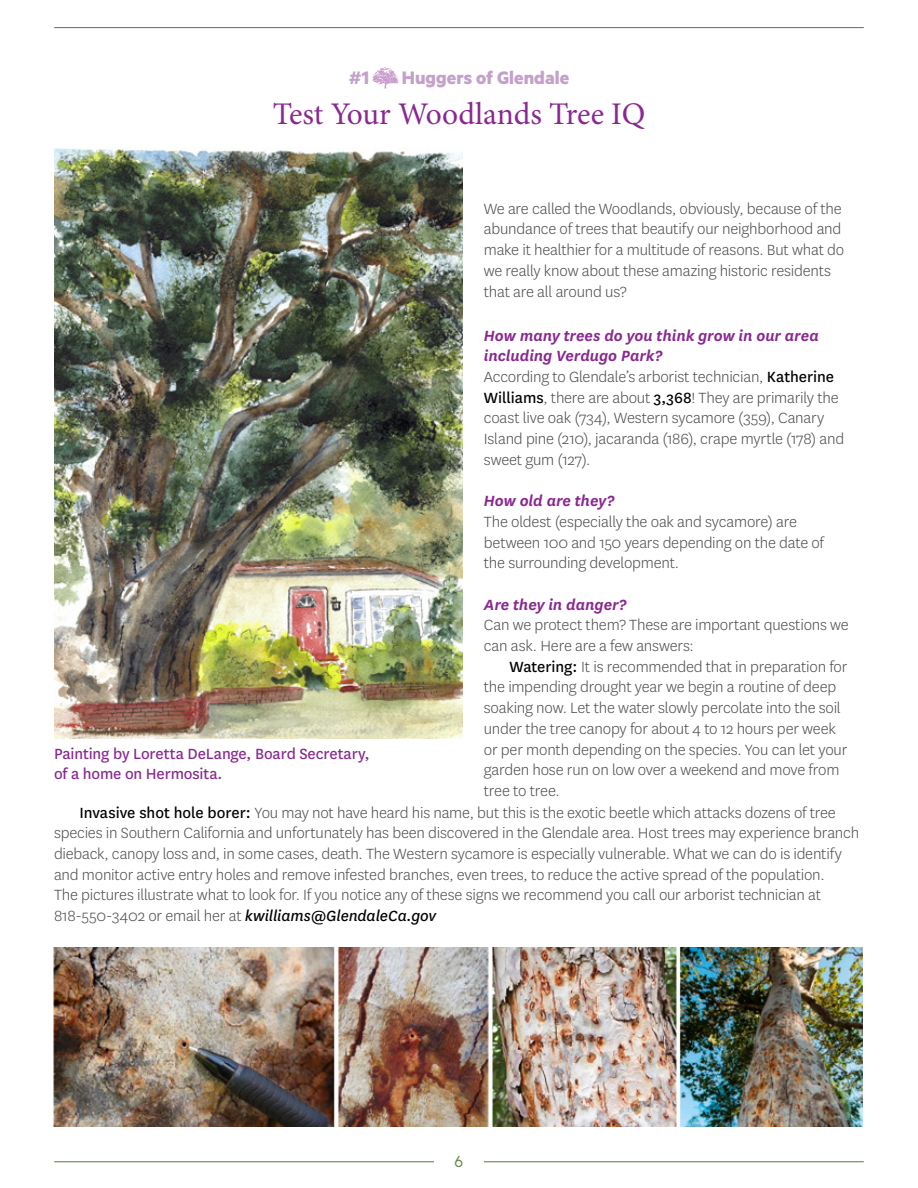
<style>
.page{position:relative;width:918px;height:1188px;background:#fff}
.page>*{position:absolute;margin:0;border:0;box-sizing:border-box;transform-origin:0 0}
.t1{font:31.5px "Minion Pro";letter-spacing:-.005em;color:#892890}
.t2{font:700 20.25px "Metric";color:#c4a1cb}
.t3{font:18px "Metric";color:#688a49}
.t4{font:300 17.25px/20.7px "National";letter-spacing:-.01em;color:#4d4d4f}
.t5{font:17.25px/20.7px "National";letter-spacing:-.01em;color:#892890}
.t6{font:italic 600 17.25px "National";color:#892890}
.s1{font-weight:600;font-style:italic;color:#892890}
.s2{font-weight:400;color:#000}
.s3{font-weight:400;font-style:italic;color:#000}
</style>
<div class="page">
<hr style="left:55px;top:1161px;width:808px;height:1px;background:#688a49">
<hr style="left:55px;top:27px;width:808px;height:1px;background:#688a49">
<div style="left:434px;top:1155px;width:50px;height:33px;background:#fff"></div>
<img style="left:54px;top:147px;width:408px;height:591px">
<img style="left:52px;top:947px;width:810px;height:179px">
<img style="left:372px;top:67px;width:27px;height:22px">
<p class="t2" style="left:349px;top:66px;width:22px">#1</p>
<p class="t2" style="left:402px;top:66px;width:169px">Huggers of Glendale</p>
<h1 class="t1" style="left:273px;top:93px;width:374px">Test Your Woodlands Tree IQ</h1>
<p class="t5" style="left:54px;top:742px;width:317px">Painting by Loretta DeLange, Board Secretary, of a home on Hermosita.</p>
<p class="t4" style="left:484px;top:198px;width:362px">We are called the Woodlands, obviously, because of the abundance of trees that beautify our neighborhood and make it healthier for a multitude of reasons. But what do we really know about these amazing historic residents that are all around us?</p>
<p class="t4" style="left:484px;top:324px;width:362px"><span class="s1">How many trees do you think grow in our area including Verdugo Park?<br></span>According to Glendale’s arborist technician, <span class="s2">Katherine Williams</span>, there are about <span class="s2">3,368</span>! They are primarily the coast live oak (734), Western sycamore (359), Canary Island pine (210), jacaranda (186), crape myrtle (178) and sweet gum (127).</p>
<p class="t6" style="left:484px;top:489px;width:132px">How old are they?</p>
<p class="t4" style="left:484px;top:511px;width:342px">The oldest (especially the oak and sycamore) are between 100 and 150 years depending on the date of the surrounding development.</p>
<p class="t6" style="left:484px;top:593px;width:144px">Are they in danger?</p>
<p class="t4" style="left:484px;top:614px;width:366px">Can we protect them? These are important questions we can ask. Here are a few answers:</p>
<p class="t4" style="left:484px;top:656px;width:365px;text-indent:25px"><span class="s2">Watering:</span> It is recommended that in preparation for the impending drought year we begin a routine of deep soaking now. Let the water slowly percolate into the soil under the tree canopy for about 4 to 12 hours per week or per month depending on the species. You can let your garden hose run on low over a weekend and move from tree to tree.</p>
<p class="t4" style="left:54px;top:801px;width:807px;text-indent:25px"><span class="s2">Invasive shot hole borer:</span> You may not have heard his name, but this is the exotic beetle which attacks dozens of tree species in Southern California and unfortunately has been discovered in the Glendale area. Host trees may experience branch dieback, canopy loss and, in some cases, death. The Western sycamore is especially vulnerable. What we can do is identify and monitor active entry holes and remove infested branches, even trees, to reduce the active spread of the population.<br>The pictures illustrate what to look for. If you notice any of these signs we recommend you call our arborist technician at 818-550-3402 or email her at <span class="s3">kwilliams@GlendaleCa.gov</span></p>
<p class="t3" style="left:455px;top:1151px;width:10px">6</p>
</div>
